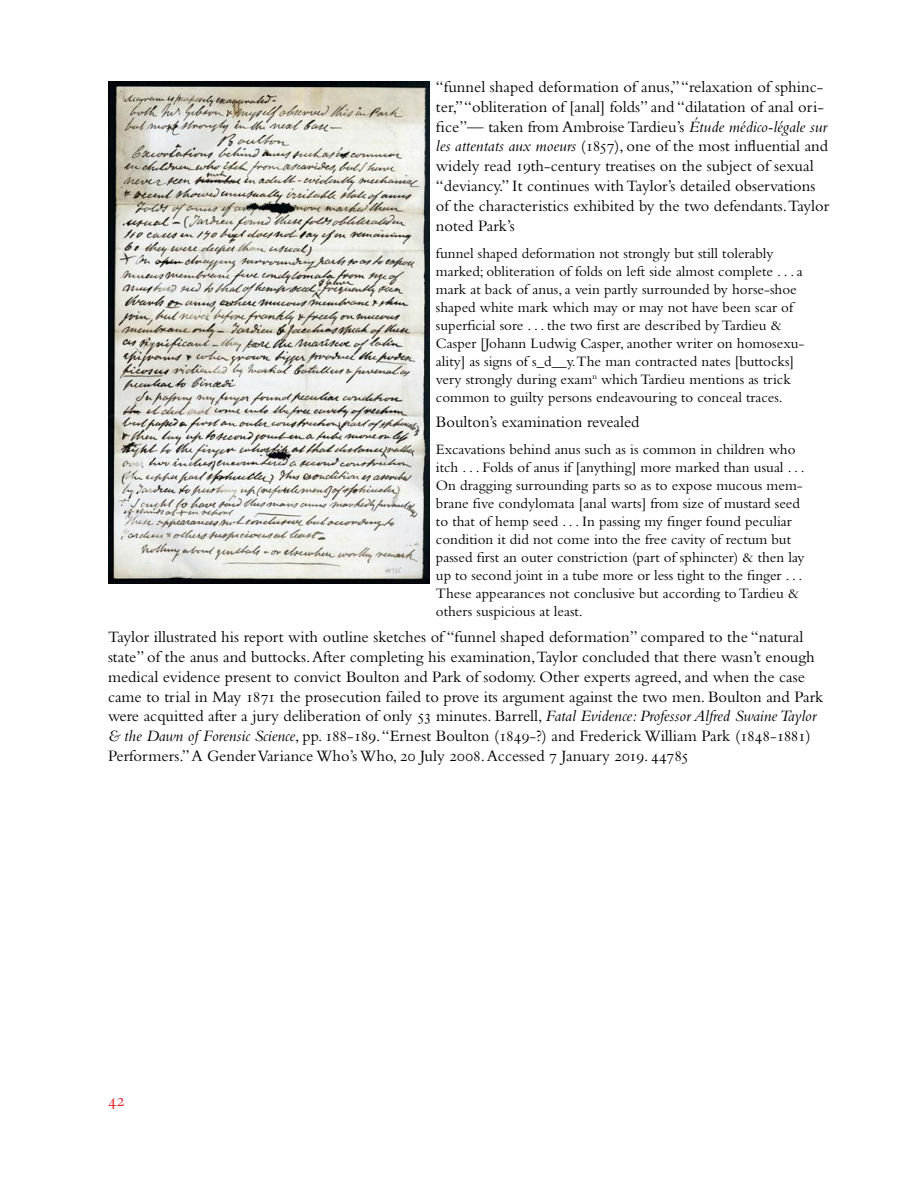
<style>
.page{position:relative;width:918px;height:1188px;background:#fff}
.page>*{position:absolute;margin:0;border:0;box-sizing:border-box;transform-origin:0 0}
.t1{font:18px "Bembo Std";color:#e31b23}
.t2{font:16.5px/19.8px "Bembo Std";color:#000}
.t3{font:15px/18px "Bembo Std";color:#000}
.s1{font-style:italic}
</style>
<div class="page">
<img style="left:108px;top:81px;width:322px;height:503px">
<p class="t2" style="left:436px;top:77px;width:395px">“funnel shaped deformation of anus,” “relaxation of sphinc&shy;ter,” “obliteration of [anal] folds” and “dilatation of anal ori&shy;fice”— taken from Ambroise Tardieu’s <span class="s1">Étude médico-légale sur les attentats aux moeurs</span> (1857), one of the most influential and widely read 19th-century treatises on the subject of sexual “deviancy.” It continues with Taylor’s detailed observations of the characteristics exhibited by the two defendants.Taylor noted Park’s</p>
<p class="t3" style="left:436px;top:244px;width:370px">funnel shaped deformation not strongly but still tolerably marked; obliteration of folds on left side almost complete . . . a mark at back of anus, a vein partly surrounded by horse-shoe shaped white mark which may or may not have been scar of superficial sore . . . the two first are described by Tardieu &amp; Casper [Johann Ludwig Casper, another writer on homosexu&shy;ality] as signs of s_d__y.The man contracted nates [buttocks] very strongly during exam<sup>n</sup> which Tardieu mentions as trick common to guilty persons endeavouring to conceal traces.</p>
<p class="t2" style="left:436px;top:412px;width:205px">Boulton’s examination revealed</p>
<p class="t3" style="left:436px;top:441px;width:370px">Excavations behind anus such as is common in children who itch . . . Folds of anus if [anything] more marked than usual . . .<br>On dragging surrounding parts so as to expose mucous mem&shy;brane five condylomata [anal warts] from size of mustard seed to that of hemp seed . . . In passing my finger found peculiar condition it did not come into the free cavity of rectum but passed first an outer constriction (part of sphincter) &amp; then lay up to second joint in a tube more or less tight to the finger . . .<br>These appearances not conclusive but according to Tardieu &amp; others suspicious at least.</p>
<p class="t2" style="left:108px;top:627px;width:717px">Taylor illustrated his report with outline sketches of “funnel shaped deformation” compared to the “natural state” of the anus and buttocks. After completing his examination,Taylor concluded that there wasn’t enough medical evidence present to convict Boulton and Park of sodomy. Other experts agreed, and when the case came to trial in May 1871 the prosecution failed to prove its argument against the two men. Boulton and Park were acquitted after a jury deliberation of only 53 minutes. Barrell, <span class="s1">Fatal Evidence: Professor Alfred Swaine Taylor &amp; the Dawn of Forensic Science</span>, pp. 188-189. “Ernest Boulton (1849-?) and Frederick William Park (1848-1881)<br>Performers.” A Gender Variance Who’s Who, 20 July 2008. Accessed 7 January 2019. 44785</p>
<p class="t1" style="left:108px;top:1090px;width:18px">42</p>
</div>
